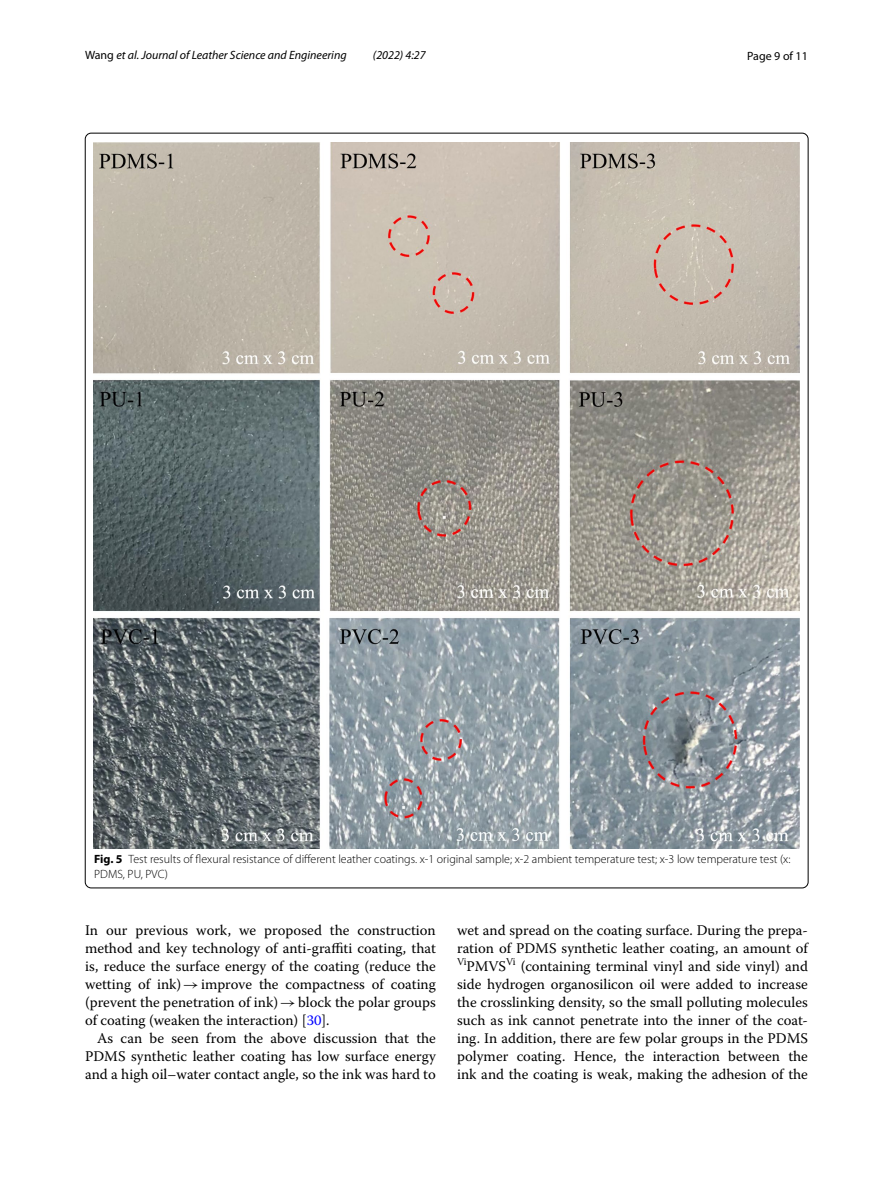
<style>
.page{position:relative;width:893px;height:1187px;background:#fff}
.page>*{position:absolute;margin:0;border:0;box-sizing:border-box;transform-origin:0 0}
.t1{font:14.7px/18px "Warnock Pro";color:#000;text-align:justify}
.t2{font:300 12px/15px "Myriad Pro";color:#000}
.t3{font:italic 12px "Myriad Pro";color:#000}
.t4{font:12px "Myriad Pro";color:#000}
.s1{font-style:normal}
.s2{font-weight:700}
.s3{font-family:"MTSY"}
.s4{color:#00f}
</style>
<div class="page">
<img style="left:94px;top:142px;width:706px;height:706px">
<p class="t3" style="left:85px;top:48px;width:263px"><span class="s1">Wang</span> et al. Journal of Leather Science and Engineering</p>
<p class="t3" style="left:373px;top:48px;width:54px">(2022) 4:27</p>
<p class="t4" style="left:747px;top:48px;width:62px">Page 9 of 11</p>
<p class="t2" style="left:94px;top:852px;width:698px"><span class="s2">Fig. 5</span> Test results of flexural resistance of different leather coatings. x-1 original sample; x-2 ambient temperature test; x-3 low temperature test (x:<br>PDMS, PU, PVC)</p>
<p class="t1" style="left:85px;top:921px;width:352px">In our previous work, we proposed the construction method and key technology of anti-graffiti coating, that is, reduce the surface energy of the coating (reduce the wetting of ink)<span class="s3">→</span>improve the compactness of coating (prevent the penetration of ink)<span class="s3">→</span>block the polar groups of coating (weaken the interaction) [<span class="s4">30</span>].</p>
<p class="t1" style="left:85px;top:1028px;width:352px;text-indent:12px">As can be seen from the above discussion that the PDMS synthetic leather coating has low surface energy and a high oil–water contact angle, so the ink was hard to</p>
<p class="t1" style="left:457px;top:920px;width:352px">wet and spread on the coating surface. During the prepa&shy;ration of PDMS synthetic leather coating, an amount of <sup>Vi</sup>PMVS<sup>Vi</sup> (containing terminal vinyl and side vinyl) and side hydrogen organosilicon oil were added to increase the crosslinking density, so the small polluting molecules such as ink cannot penetrate into the inner of the coat&shy;ing. In addition, there are few polar groups in the PDMS polymer coating. Hence, the interaction between the ink and the coating is weak, making the adhesion of the</p>
</div>
